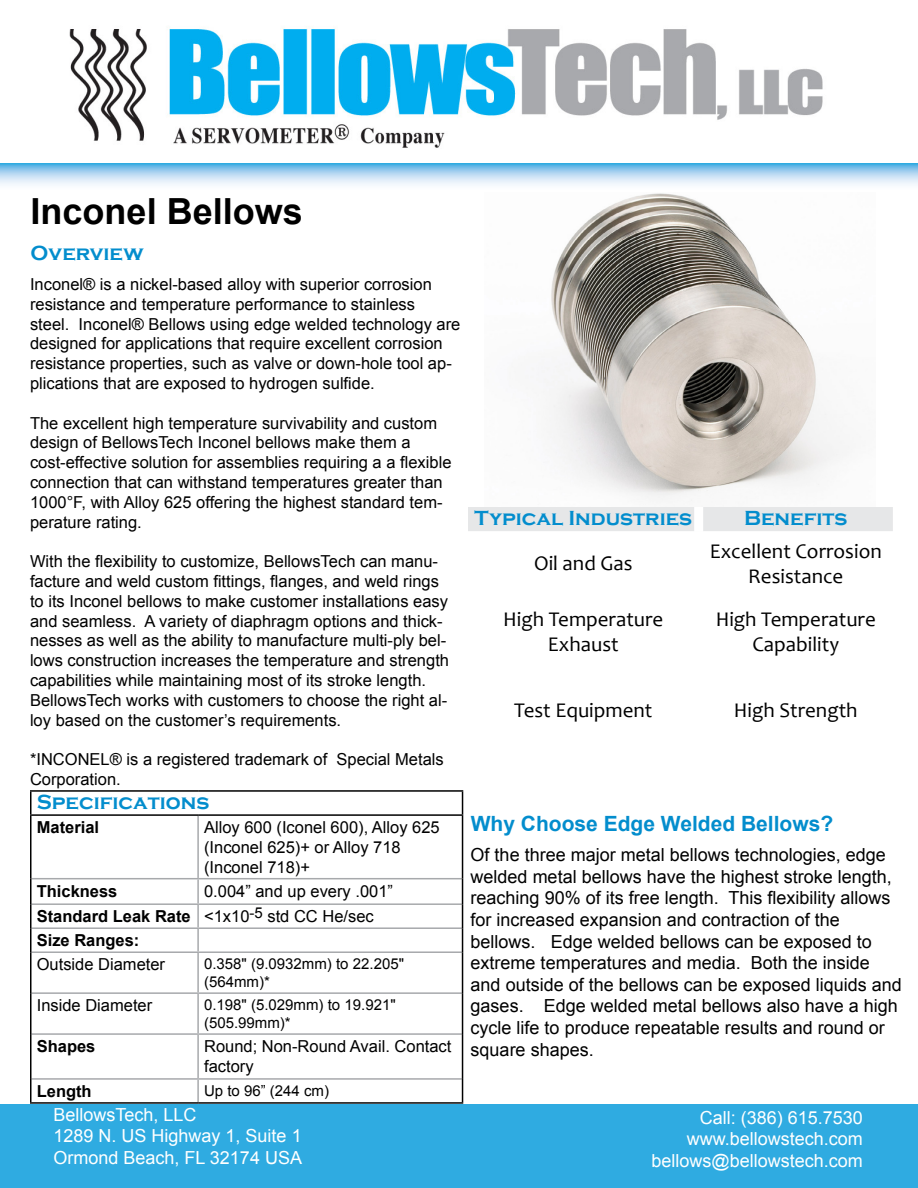
<style>
.page{position:relative;width:918px;height:1188px;background:#fff}
.page>*{position:absolute;margin:0;border:0;box-sizing:border-box;transform-origin:0 0}
.t1{font:700 36px "Arial";color:#000}
.t2{font:21px/25.2px "Candara";color:#000;text-align:center}
.t3{font:700 21px "Copperplate Gothic";color:#038dcd}
.t4{font:700 21px "Arial";color:#038dcd}
.t5{font:18px/21.6px "Arial";color:#000}
.t6{font:18px "Arial";color:#fff}
.t7{font:16.5px/19.8px "Arial";color:#000}
.t8{font:700 16.5px "Arial";color:#000}
.t9{font:15px/18px "Arial";color:#000}
</style>
<div class="page">
<img style="left:69px;top:28px;width:754px;height:120px">
<img style="left:532px;top:193px;width:317px;height:308px">
<hr style="left:197px;top:816px;width:2px;height:62px;background:#a7a9ac">
<hr style="left:32px;top:878px;width:166px;height:1px;background:#a7a9ac">
<hr style="left:198px;top:878px;width:264px;height:1px;background:#a7a9ac">
<hr style="left:197px;top:879px;width:2px;height:24px;background:#a7a9ac">
<hr style="left:32px;top:903px;width:166px;height:2px;background:#a7a9ac">
<hr style="left:198px;top:903px;width:264px;height:2px;background:#a7a9ac">
<hr style="left:197px;top:905px;width:2px;height:22px;background:#a7a9ac">
<hr style="left:32px;top:927px;width:166px;height:2px;background:#a7a9ac">
<hr style="left:198px;top:927px;width:264px;height:2px;background:#a7a9ac">
<hr style="left:197px;top:929px;width:2px;height:22px;background:#a7a9ac">
<hr style="left:32px;top:951px;width:166px;height:2px;background:#a7a9ac">
<hr style="left:198px;top:951px;width:264px;height:2px;background:#a7a9ac">
<hr style="left:197px;top:953px;width:2px;height:39px;background:#a7a9ac">
<hr style="left:32px;top:992px;width:166px;height:2px;background:#a7a9ac">
<hr style="left:198px;top:992px;width:264px;height:2px;background:#a7a9ac">
<hr style="left:197px;top:994px;width:2px;height:39px;background:#a7a9ac">
<hr style="left:32px;top:1033px;width:166px;height:2px;background:#a7a9ac">
<hr style="left:198px;top:1033px;width:264px;height:2px;background:#a7a9ac">
<hr style="left:197px;top:1035px;width:2px;height:43px;background:#a7a9ac">
<hr style="left:32px;top:1078px;width:166px;height:2px;background:#a7a9ac">
<hr style="left:198px;top:1078px;width:264px;height:2px;background:#a7a9ac">
<hr style="left:197px;top:1080px;width:2px;height:22px;background:#a7a9ac">
<hr style="left:30px;top:816px;width:2px;height:63px;background:#000">
<hr style="left:462px;top:816px;width:1px;height:63px;background:#000">
<hr style="left:30px;top:879px;width:2px;height:25px;background:#000">
<hr style="left:30px;top:904px;width:2px;height:24px;background:#000">
<hr style="left:30px;top:928px;width:2px;height:24px;background:#000">
<svg style="left:462px;top:879px;width:1px;height:73px"></svg>
<hr style="left:30px;top:952px;width:2px;height:41px;background:#000">
<hr style="left:462px;top:952px;width:1px;height:41px;background:#000">
<hr style="left:30px;top:993px;width:2px;height:41px;background:#000">
<hr style="left:462px;top:993px;width:1px;height:41px;background:#000">
<hr style="left:30px;top:1034px;width:2px;height:45px;background:#000">
<hr style="left:462px;top:1034px;width:1px;height:45px;background:#000">
<hr style="left:30px;top:1079px;width:2px;height:23px;background:#000">
<svg style="left:462px;top:1079px;width:1px;height:23px"></svg>
<hr style="left:30px;top:1102px;width:168px;height:2px;background:#000">
<hr style="left:198px;top:1102px;width:265px;height:2px;background:#000">
<hr style="left:30px;top:790px;width:168px;height:2px;background:#000">
<hr style="left:30px;top:792px;width:2px;height:22px;background:#000">
<hr style="left:198px;top:790px;width:265px;height:2px;background:#000">
<svg style="left:462px;top:792px;width:1px;height:22px"></svg>
<hr style="left:30px;top:814px;width:168px;height:2px;background:#000">
<hr style="left:198px;top:814px;width:265px;height:2px;background:#000">
<div style="left:468px;top:507px;width:425px;height:24px;background:#e6e7e8"></div>
<div style="left:694px;top:507px;width:9px;height:24px;background:#fff"></div>
<div style="left:0;top:1104px;width:918px;height:84px;background:#2fabe1"></div>
<svg style="left:0;top:163px;width:918px;height:22px;background:#abd5f1"></svg>
<p class="t1" style="left:31px;top:188px;width:274px">Inconel Bellows</p>
<p class="t3" style="left:31px;top:242px;width:114px">Overview</p>
<p class="t7" style="left:30px;top:274px;width:432px">Inconel® is a nickel-based alloy with superior corrosion resistance and temperature performance to stainless<br>steel. Inconel® Bellows using edge welded technology are designed for applications that require excellent corrosion resistance properties, such as valve or down-hole tool ap&shy;plications that are exposed to hydrogen sulfide.</p>
<p class="t7" style="left:30px;top:413px;width:423px">The excellent high temperature survivability and custom design of BellowsTech Inconel bellows make them a cost-effective solution for assemblies requiring a a flexible connection that can withstand temperatures greater than 1000°F, with Alloy 625 offering the highest standard tem&shy;perature rating.</p>
<p class="t7" style="left:30px;top:552px;width:421px">With the flexibility to customize, BellowsTech can manu&shy;facture and weld custom fittings, flanges, and weld rings to its Inconel bellows to make customer installations easy and seamless. A variety of diaphragm options and thick&shy;nesses as well as the ability to manufacture multi-ply bel&shy;lows construction increases the temperature and strength capabilities while maintaining most of its stroke length.<br>BellowsTech works with customers to choose the right al&shy;loy based on the customer’s requirements.</p>
<p class="t7" style="left:30px;top:750px;width:415px">*INCONEL® is a registered trademark of Special Metals<br>Corporation.</p>
<p class="t3" style="left:37px;top:791px;width:174px">Specifications</p>
<p class="t8" style="left:37px;top:816px;width:64px">Material</p>
<p class="t7" style="left:204px;top:818px;width:237px">Alloy 600 (Iconel 600), Alloy 625 (Inconel 625)+ or Alloy 718</p>
<p class="t7" style="left:204px;top:857px;width:107px">(Inconel 718)+</p>
<p class="t8" style="left:37px;top:880px;width:82px">Thickness</p>
<p class="t7" style="left:204px;top:881px;width:190px">0.004” and up every .001”</p>
<p class="t8" style="left:37px;top:905px;width:156px">Standard Leak Rate</p>
<p class="t7" style="left:204px;top:907px;width:171px">&lt;1x10<sup>-5</sup> std CC He/sec</p>
<p class="t8" style="left:37px;top:929px;width:104px">Size Ranges:</p>
<p class="t7" style="left:37px;top:955px;width:130px">Outside Diameter</p>
<p class="t9" style="left:204px;top:955px;width:201px">0.358" (9.0932mm) to 22.205" (564mm)*</p>
<p class="t7" style="left:37px;top:996px;width:117px">Inside Diameter</p>
<p class="t9" style="left:204px;top:996px;width:193px">0.198" (5.029mm) to 19.921" (505.99mm)*</p>
<p class="t8" style="left:37px;top:1035px;width:60px">Shapes</p>
<p class="t7" style="left:204px;top:1037px;width:249px">Round; Non-Round Avail. Contact factory</p>
<p class="t8" style="left:37px;top:1080px;width:56px">Length</p>
<p class="t9" style="left:204px;top:1082px;width:127px">Up to 96” (244 cm)</p>
<p class="t6" style="left:54px;top:1102px;width:145px">BellowsTech, LLC</p>
<p class="t6" style="left:54px;top:1124px;width:250px">1289 N. US Highway 1, Suite 1</p>
<p class="t6" style="left:54px;top:1146px;width:250px">Ormond Beach, FL 32174 USA</p>
<p class="t3" style="left:475px;top:507px;width:219px">Typical Industries</p>
<p class="t3" style="left:744px;top:507px;width:105px">Benefits</p>
<p class="t2" style="left:534px;top:551px;width:100px">Oil and Gas</p>
<p class="t2" style="left:710px;top:538px;width:174px">Excellent Corrosion<br>Resistance</p>
<p class="t2" style="left:503px;top:606px;width:162px">High Temperature</p>
<p class="t2" style="left:548px;top:631px;width:72px">Exhaust</p>
<p class="t2" style="left:716px;top:606px;width:162px">High Temperature<br>Capability</p>
<p class="t2" style="left:514px;top:697px;width:140px">Test Equipment</p>
<p class="t2" style="left:734px;top:697px;width:125px">High Strength</p>
<p class="t4" style="left:471px;top:809px;width:364px">Why Choose Edge Welded Bellows?</p>
<p class="t5" style="left:471px;top:844px;width:433px">Of the three major metal bellows technologies, edge welded metal bellows have the highest stroke length, reaching 90% of its free length. This flexibility allows for increased expansion and contraction of the bellows. Edge welded bellows can be exposed to extreme temperatures and media. Both the inside and outside of the bellows can be exposed liquids and gases. Edge welded metal bellows also have a high cycle life to produce repeatable results and round or square shapes.</p>
<p class="t6" style="left:700px;top:1105px;width:165px">Call: (386) 615.7530</p>
<p class="t6" style="left:687px;top:1127px;width:178px">www.bellowstech.com</p>
<p class="t6" style="left:652px;top:1149px;width:213px">bellows@bellowstech.com</p>
</div>
